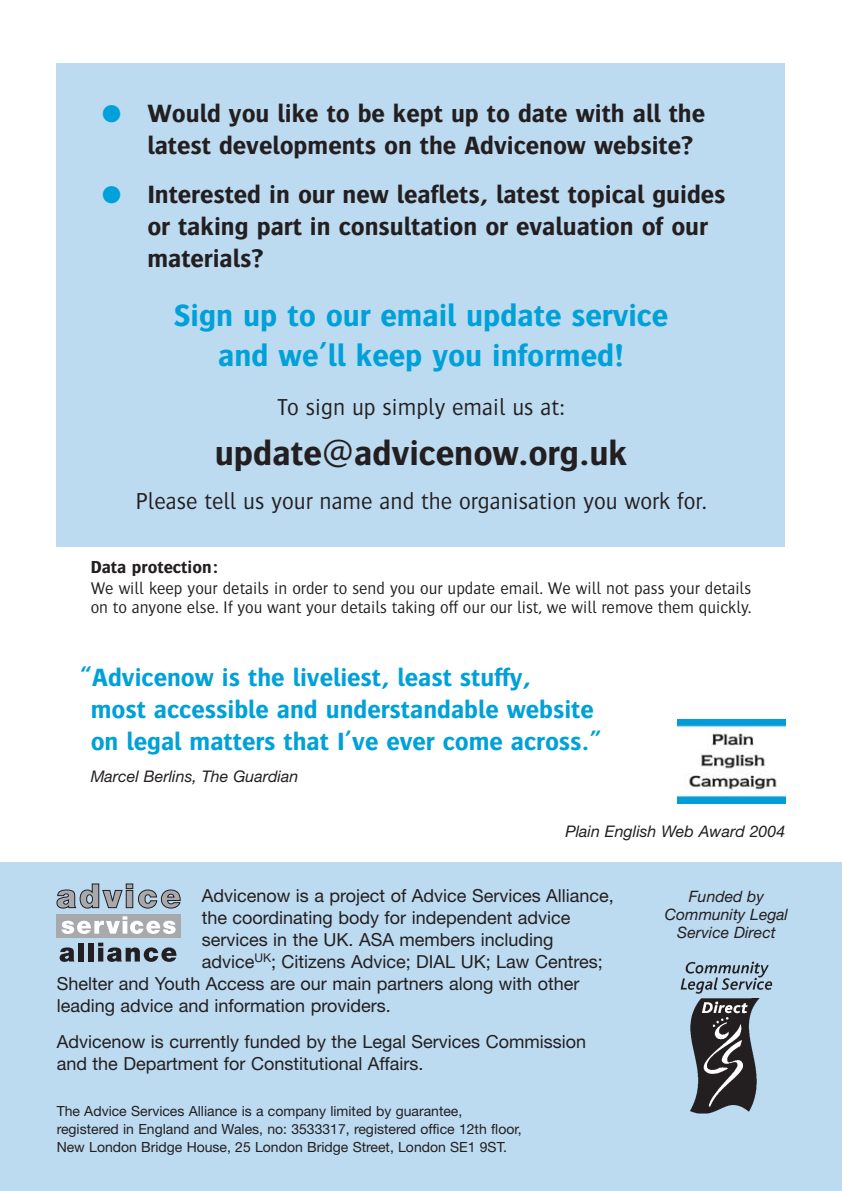
<style>
.page{position:relative;width:842px;height:1191px;background:#fff}
.page>*{position:absolute;margin:0;border:0;box-sizing:border-box;transform-origin:0 0}
.t1{font:700 36px "Bosis";color:#231f20}
.t2{font:700 32px/40px "Bosis";color:#00a1d8;text-align:center}
.t3{font:700 26px/32px "Bosis";color:#231f20}
.t4{font:700 26px/32px "Bosis";color:#00a1d8}
.t5{font:300 24px "Bosis";color:#231f20}
.t6{font:18px/22px "Helvetica Neue";color:#231f20}
.t7{font:700 18px "Bosis";color:#231f20}
.t8{font:300 17.6px/19px "Bosis";color:#231f20}
.t9{font:italic 16px "Helvetica Neue";color:#231f20}
.t10{font:italic 15.8px/18px "Helvetica Neue";color:#231f20;text-align:center}
.t11{font:14px/18px "Helvetica Neue";color:#231f20}
.s1{color:#00a1d8}
</style>
<div class="page">
<div style="left:57px;top:63px;width:728px;height:483px;background:#bcdaf0"></div>
<div style="left:0;top:862px;width:842px;height:329px;background:#bcdaf0"></div>
<div style="left:56px;top:913px;width:124px;height:24px;background:#a7a9ac"></div>
<svg style="left:56px;top:883px;width:124px;height:25px"></svg>
<svg style="left:62px;top:916px;width:114px;height:18px"></svg>
<svg style="left:60px;top:947px;width:14px;height:15px"></svg>
<div style="left:78px;top:942px;width:6px;height:19px;background:#231f20"></div>
<div style="left:88px;top:942px;width:5px;height:19px;background:#231f20"></div>
<svg style="left:98px;top:942px;width:78px;height:20px"></svg>
<img style="left:677px;top:720px;width:108px;height:83px">
<img style="left:680px;top:961px;width:93px;height:153px">
<h3 class="t3" style="left:147px;top:98px;width:559px;text-indent:-45px"><span class="s1">●</span> Would you like to be kept up to date with all the latest developments on the Advicenow website?</h3>
<h3 class="t3" style="left:147px;top:179px;width:580px;text-indent:-45px"><span class="s1">●</span> Interested in our new leaflets, latest topical guides or taking part in consultation or evaluation of our materials?</h3>
<h2 class="t2" style="left:174px;top:298px;width:496px">Sign up to our email update service and we’ll keep you informed!</h2>
<h3 class="t5" style="left:277px;top:397px;width:288px">To sign up simply email us at:</h3>
<h1 class="t1" style="left:215px;top:439px;width:414px">update@advicenow.org.uk</h1>
<h3 class="t5" style="left:135px;top:491px;width:573px">Please tell us your name and the organisation you work for.</h3>
<p class="t7" style="left:91px;top:560px;width:129px">Data protection:</p>
<p class="t8" style="left:91px;top:580px;width:662px">We will keep your details in order to send you our update email. We will not pass your details on to anyone else. If you want your details taking off our our list, we will remove them quickly.</p>
<h3 class="t4" style="left:91px;top:663px;width:513px;text-indent:-11px">“Advicenow is the liveliest, least stuffy,<br>most accessible and understandable website on legal matters that I’ve ever come across.”</h3>
<p class="t9" style="left:91px;top:770px;width:209px">Marcel Berlins, The Guardian</p>
<p class="t9" style="left:565px;top:825px;width:221px">Plain English Web Award 2004</p>
<p class="t6" style="left:202px;top:886px;width:414px">Advicenow is a project of Advice Services Alliance,</p>
<p class="t6" style="left:202px;top:908px;width:370px">the coordinating body for independent advice</p>
<p class="t6" style="left:202px;top:930px;width:353px">services in the UK. ASA members including</p>
<p class="t6" style="left:202px;top:952px;width:402px">advice<sup>UK</sup>; Citizens Advice; DIAL UK; Law Centres;</p>
<p class="t6" style="left:57px;top:974px;width:524px">Shelter and Youth Access are our main partners along with other</p>
<p class="t6" style="left:57px;top:996px;width:335px">leading advice and information providers.</p>
<p class="t6" style="left:57px;top:1032px;width:531px">Advicenow is currently funded by the Legal Services Commission and the Department for Constitutional Affairs.</p>
<p class="t11" style="left:57px;top:1103px;width:466px">The Advice Services Alliance is a company limited by guarantee, registered in England and Wales, no: 3533317, registered office 12th floor,<br>New London Bridge House, 25 London Bridge Street, London SE1 9ST.</p>
<p class="t10" style="left:665px;top:888px;width:125px">Funded by<br>Community Legal<br>Service Direct</p>
</div>
